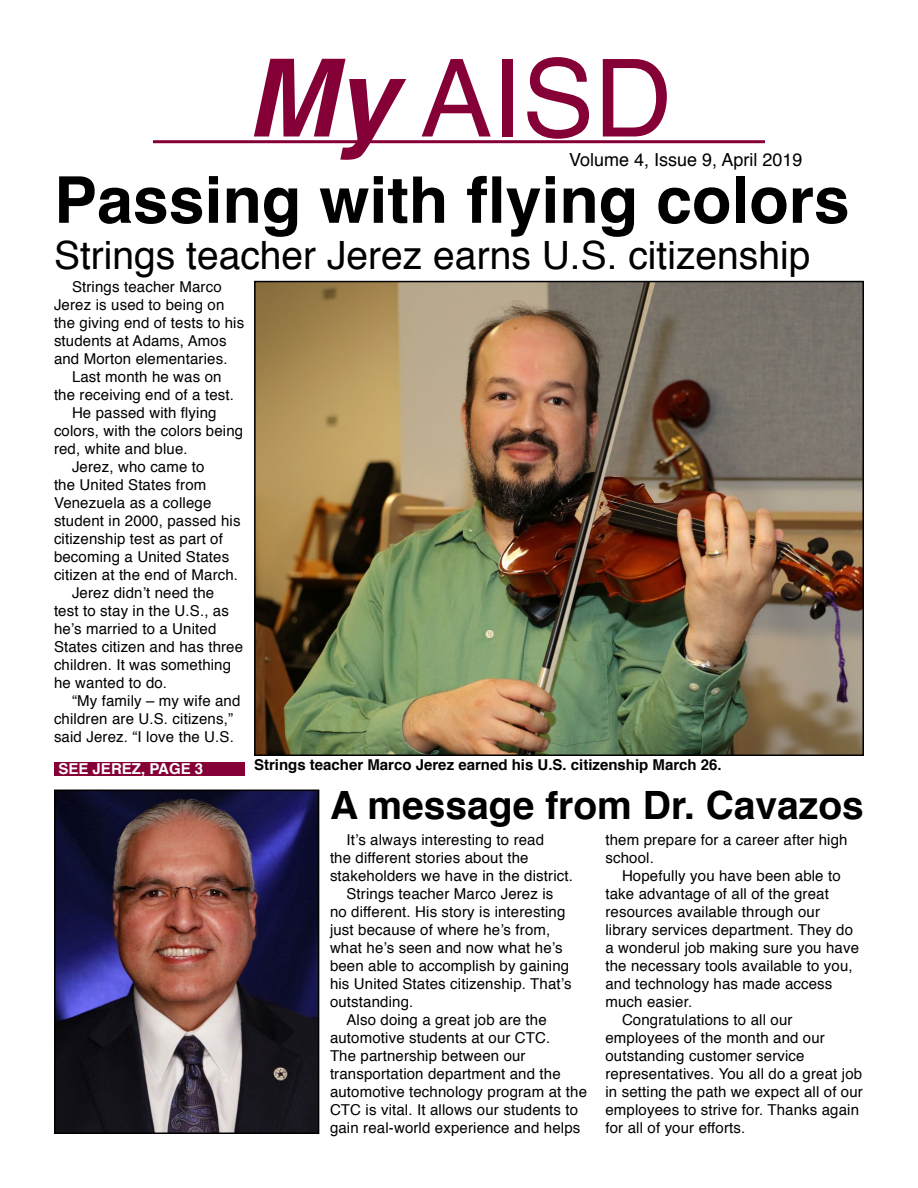
<style>
.page{position:relative;width:918px;height:1188px;background:#fff}
.page>*{position:absolute;margin:0;border:0;box-sizing:border-box;transform-origin:0 0}
.t1{font:108px "Helvetica";color:#860038}
.t2{font:700 64.5px "Helvetica";color:#000}
.t3{font:39px "Helvetica";color:#000}
.t4{font:700 39px "Helvetica";color:#000}
.t5{font:18px "Helvetica";color:#000}
.t6{font:15px/18px "Helvetica";letter-spacing:.01em;color:#000}
.t7{font:700 15px "Helvetica";color:#000}
.t8{font:700 15px "Helvetica";color:#fff}
.s1{font-weight:700;font-style:italic}
</style>
<div class="page">
<svg style="left:250px;top:143px;width:161px;height:1px"></svg>
<hr style="left:153px;top:140px;width:612px;height:3px;background:#860038">
<img style="left:57px;top:793px;width:259px;height:338px">
<div style="left:54px;top:790px;width:265px;height:344px;border:2px solid #000"></div>
<img style="left:257px;top:284px;width:604px;height:469px">
<div style="left:254px;top:281px;width:610px;height:475px;border:2px solid #000"></div>
<div style="left:54px;top:762px;width:191px;height:13px;background:#860038"></div>
<h1 class="t1" style="left:246px;top:15px;width:428px"><span class="s1">My</span> AISD</h1>
<p class="t5" style="left:569px;top:146px;width:235px">Volume 4, Issue 9, April 2019</p>
<h2 class="t2" style="left:54px;top:148px;width:797px">Passing with flying colors</h2>
<h3 class="t3" style="left:54px;top:225px;width:758px">Strings teacher Jerez earns U.S. citizenship</h3>
<p class="t6" style="left:72px;top:278px;width:151px">Strings teacher Marco</p>
<p class="t6" style="left:54px;top:296px;width:172px">Jerez is used to being on</p>
<p class="t6" style="left:54px;top:314px;width:192px">the giving end of tests to his</p>
<p class="t6" style="left:54px;top:332px;width:174px">students at Adams, Amos</p>
<p class="t6" style="left:54px;top:350px;width:175px">and Morton elementaries.</p>
<p class="t6" style="left:72px;top:368px;width:151px">Last month he was on</p>
<p class="t6" style="left:54px;top:386px;width:181px">the receiving end of a test.</p>
<p class="t6" style="left:72px;top:404px;width:146px">He passed with flying</p>
<p class="t6" style="left:54px;top:422px;width:191px">colors, with the colors being</p>
<p class="t6" style="left:54px;top:440px;width:135px">red, white and blue.</p>
<p class="t6" style="left:72px;top:458px;width:134px">Jerez, who came to</p>
<p class="t6" style="left:54px;top:476px;width:154px">the United States from</p>
<p class="t6" style="left:54px;top:494px;width:159px">Venezuela as a college</p>
<p class="t6" style="left:54px;top:512px;width:188px">student in 2000, passed his</p>
<p class="t6" style="left:54px;top:530px;width:170px">citizenship test as part of</p>
<p class="t6" style="left:54px;top:548px;width:177px">becoming a United States</p>
<p class="t6" style="left:54px;top:566px;width:186px">citizen at the end of March.</p>
<p class="t6" style="left:72px;top:584px;width:144px">Jerez didn’t need the</p>
<p class="t6" style="left:54px;top:602px;width:176px">test to stay in the U.S., as</p>
<p class="t6" style="left:54px;top:620px;width:164px">he’s married to a United</p>
<p class="t6" style="left:54px;top:638px;width:191px">States citizen and has three</p>
<p class="t6" style="left:54px;top:656px;width:179px">children. It was something</p>
<p class="t6" style="left:54px;top:674px;width:115px">he wanted to do.</p>
<p class="t6" style="left:72px;top:692px;width:170px">“My family – my wife and</p>
<p class="t6" style="left:54px;top:710px;width:181px">children are U.S. citizens,”</p>
<p class="t6" style="left:54px;top:728px;width:181px">said Jerez. “I love the U.S.</p>
<p class="t8" style="left:58px;top:757px;width:146px">SEE JEREZ, PAGE 3</p>
<p class="t7" style="left:254px;top:753px;width:469px">Strings teacher Marco Jerez earned his U.S. citizenship March 26.</p>
<h3 class="t4" style="left:330px;top:774px;width:535px">A message from Dr. Cavazos</h3>
<p class="t6" style="left:346px;top:831px;width:199px">It’s always interesting to read</p>
<p class="t6" style="left:330px;top:849px;width:200px">the different stories about the</p>
<p class="t6" style="left:330px;top:867px;width:245px">stakeholders we have in the district.</p>
<p class="t6" style="left:346px;top:885px;width:208px">Strings teacher Marco Jerez is</p>
<p class="t6" style="left:330px;top:903px;width:237px">no different. His story is interesting</p>
<p class="t6" style="left:330px;top:921px;width:222px">just because of where he’s from,</p>
<p class="t6" style="left:330px;top:939px;width:234px">what he’s seen and now what he’s</p>
<p class="t6" style="left:330px;top:957px;width:241px">been able to accomplish by gaining</p>
<p class="t6" style="left:330px;top:975px;width:243px">his United States citizenship. That’s</p>
<p class="t6" style="left:330px;top:993px;width:85px">outstanding.</p>
<p class="t6" style="left:346px;top:1011px;width:202px">Also doing a great job are the</p>
<p class="t6" style="left:330px;top:1029px;width:222px">automotive students at our CTC.</p>
<p class="t6" style="left:330px;top:1047px;width:197px">The partnership between our</p>
<p class="t6" style="left:330px;top:1065px;width:232px">transportation department and the</p>
<p class="t6" style="left:330px;top:1083px;width:259px">automotive technology program at the</p>
<p class="t6" style="left:330px;top:1101px;width:250px">CTC is vital. It allows our students to</p>
<p class="t6" style="left:330px;top:1119px;width:252px">gain real-world experience and helps</p>
<p class="t6" style="left:606px;top:831px;width:244px">them prepare for a career after high school.</p>
<p class="t6" style="left:622px;top:867px;width:220px">Hopefully you have been able to</p>
<p class="t6" style="left:606px;top:885px;width:225px">take advantage of all of the great</p>
<p class="t6" style="left:606px;top:903px;width:216px">resources available through our</p>
<p class="t6" style="left:606px;top:921px;width:249px">library services department. They do</p>
<p class="t6" style="left:606px;top:939px;width:255px">a wonderul job making sure you have</p>
<p class="t6" style="left:606px;top:957px;width:249px">the necessary tools available to you,</p>
<p class="t6" style="left:606px;top:975px;width:228px">and technology has made access</p>
<p class="t6" style="left:606px;top:993px;width:88px">much easier.</p>
<p class="t6" style="left:622px;top:1011px;width:172px">Congratulations to all our</p>
<p class="t6" style="left:606px;top:1029px;width:221px">employees of the month and our</p>
<p class="t6" style="left:606px;top:1047px;width:201px">outstanding customer service</p>
<p class="t6" style="left:606px;top:1065px;width:258px">representatives. You all do a great job</p>
<p class="t6" style="left:606px;top:1083px;width:259px">in setting the path we expect all of our</p>
<p class="t6" style="left:606px;top:1101px;width:255px">employees to strive for. Thanks again</p>
<p class="t6" style="left:606px;top:1119px;width:141px">for all of your efforts.</p>
</div>
